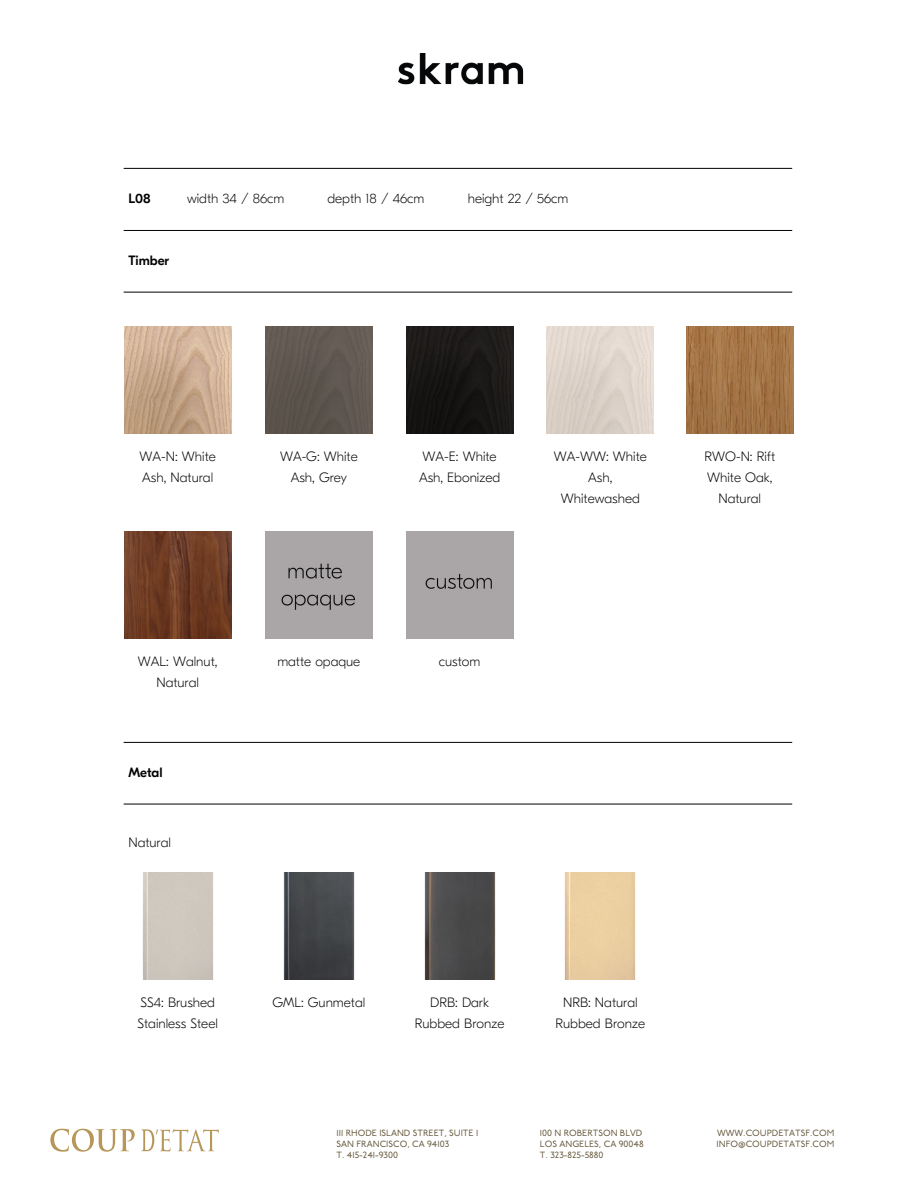
<style>
.page{position:relative;width:918px;height:1188px;background:#fff}
.page>*{position:absolute;margin:0;border:0;box-sizing:border-box;transform-origin:0 0}
.t1{font:100 13.5px/21.3px "GT Eesti Pro Display";color:#000;text-align:center}
.t2{font:500 13.5px "GT Eesti Pro Display";color:#000}
.t3{font:9px/10.8px "P22 Underground";color:#615336}
</style>
<div class="page">
<img style="left:398px;top:53px;width:126px;height:32px">
<hr style="left:124px;top:168px;width:668px;height:1px;background:#000">
<hr style="left:124px;top:230px;width:668px;height:1px;background:#000">
<hr style="left:124px;top:292px;width:668px;height:1px;background:#000">
<img style="left:124px;top:326px;width:107px;height:107px">
<img style="left:265px;top:326px;width:107px;height:107px">
<img style="left:406px;top:326px;width:107px;height:107px">
<img style="left:547px;top:326px;width:107px;height:107px">
<img style="left:686px;top:326px;width:107px;height:107px">
<img style="left:124px;top:531px;width:107px;height:107px">
<div style="left:265px;top:531px;width:107px;height:107px;background:#aaa6a7"></div>
<div style="left:406px;top:531px;width:107px;height:107px;background:#aaa6a7"></div>
<hr style="left:124px;top:742px;width:668px;height:1px;background:#000">
<hr style="left:124px;top:804px;width:668px;height:1px;background:#000">
<img style="left:142px;top:872px;width:72px;height:107px">
<img style="left:283px;top:872px;width:72px;height:107px">
<img style="left:424px;top:872px;width:72px;height:107px">
<img style="left:564px;top:872px;width:72px;height:107px">
<svg style="left:50px;top:1129px;width:85px;height:23px"></svg>
<svg style="left:141px;top:1129px;width:78px;height:22px"></svg>
<p class="t2" style="left:128px;top:191px;width:24px">L08</p>
<p class="t1" style="left:187px;top:188px;width:99px">width 34 / 86cm</p>
<p class="t1" style="left:327px;top:188px;width:99px">depth 18 / 46cm</p>
<p class="t1" style="left:468px;top:188px;width:102px">height 22 / 56cm</p>
<p class="t2" style="left:128px;top:253px;width:42px">Timber</p>
<p class="t1" style="left:140px;top:446px;width:78px;text-align:left">WA-N: White<br>Ash, Natural</p>
<p class="t1" style="left:280px;top:446px;width:79px">WA-G: White<br>Ash, Grey</p>
<p class="t1" style="left:419px;top:446px;width:83px;text-align:left">WA-E: White<br>Ash, Ebonized</p>
<p class="t1" style="left:554px;top:446px;width:95px">WA-WW: White<br>Ash,<br>Whitewashed</p>
<p class="t1" style="left:705px;top:446px;width:72px">RWO-N: Rift<br>White Oak,<br>Natural</p>
<p class="t1" style="left:138px;top:651px;width:81px">WAL: Walnut,<br>Natural</p>
<p class="t1" style="left:277px;top:651px;width:85px">matte opaque</p>
<p class="t1" style="left:439px;top:651px;width:43px">custom</p>
<p class="t2" style="left:128px;top:765px;width:36px">Metal</p>
<p class="t1" style="left:128px;top:832px;width:44px">Natural</p>
<p class="t1" style="left:138px;top:992px;width:82px;text-align:left">SS4: Brushed<br>Stainless Steel</p>
<p class="t1" style="left:273px;top:992px;width:94px">GML: Gunmetal</p>
<p class="t1" style="left:415px;top:992px;width:91px">DRB: Dark<br>Rubbed Bronze</p>
<p class="t1" style="left:556px;top:992px;width:91px">NRB: Natural<br>Rubbed Bronze</p>
<p class="t3" style="left:337px;top:1128px;width:143px">111 RHODE ISLAND STREET, SUITE 1<br>SAN FRANCISCO, CA 94103<br>T. 415-241-9300</p>
<p class="t3" style="left:540px;top:1128px;width:105px">100 N ROBERTSON BLVD<br>LOS ANGELES, CA 90048<br>T. 323-825-5880</p>
<p class="t3" style="left:717px;top:1128px;width:119px">WWW.COUPDETATSF.COM<br>INFO@COUPDETATSF.COM</p>
</div>
